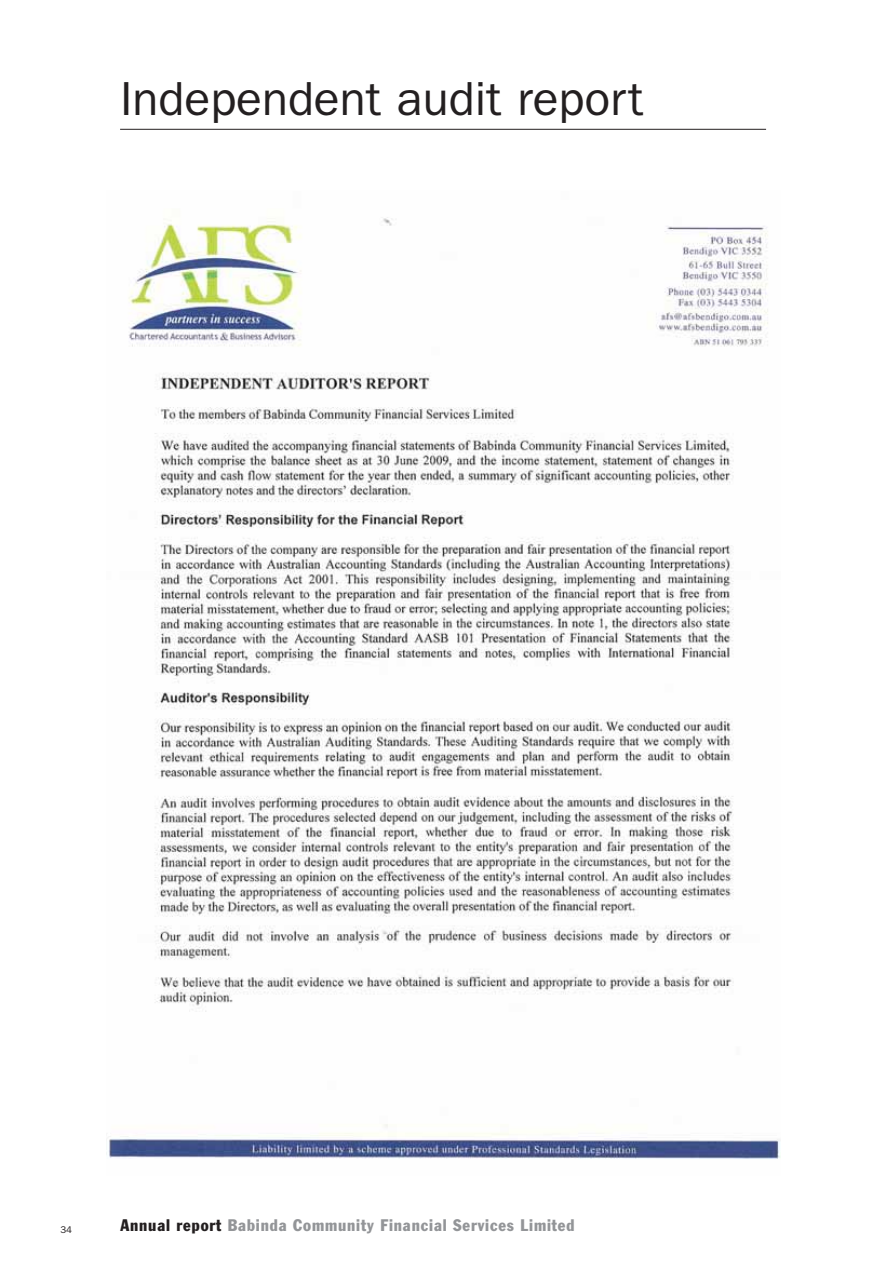
<style>
.page{position:relative;width:893px;height:1263px;background:#fff}
.page>*{position:absolute;margin:0;border:0;box-sizing:border-box;transform-origin:0 0}
.t1{font:48px "Franklin Gothic LT";color:#231f20}
.t2{font:condensed 16.5px "Franklin Gothic LT";letter-spacing:.05em;color:#939598}
.t3{font:9.75px "Franklin Gothic LT";color:#231f20}
.s1{color:#231f20}
</style>
<div class="page">
<hr style="left:120px;top:129px;width:646px;height:1px;background:#231f20">
<img style="left:106px;top:217px;width:674px;height:942px">
<h1 class="t1" style="left:120px;top:83px;width:525px">Independent audit report</h1>
<p class="t3" style="left:60px;top:1226px;width:13px">34</p>
<p class="t2" style="left:120px;top:1216px;width:455px"><span class="s1">Annual report</span> Babinda Community Financial Services Limited</p>
</div>
